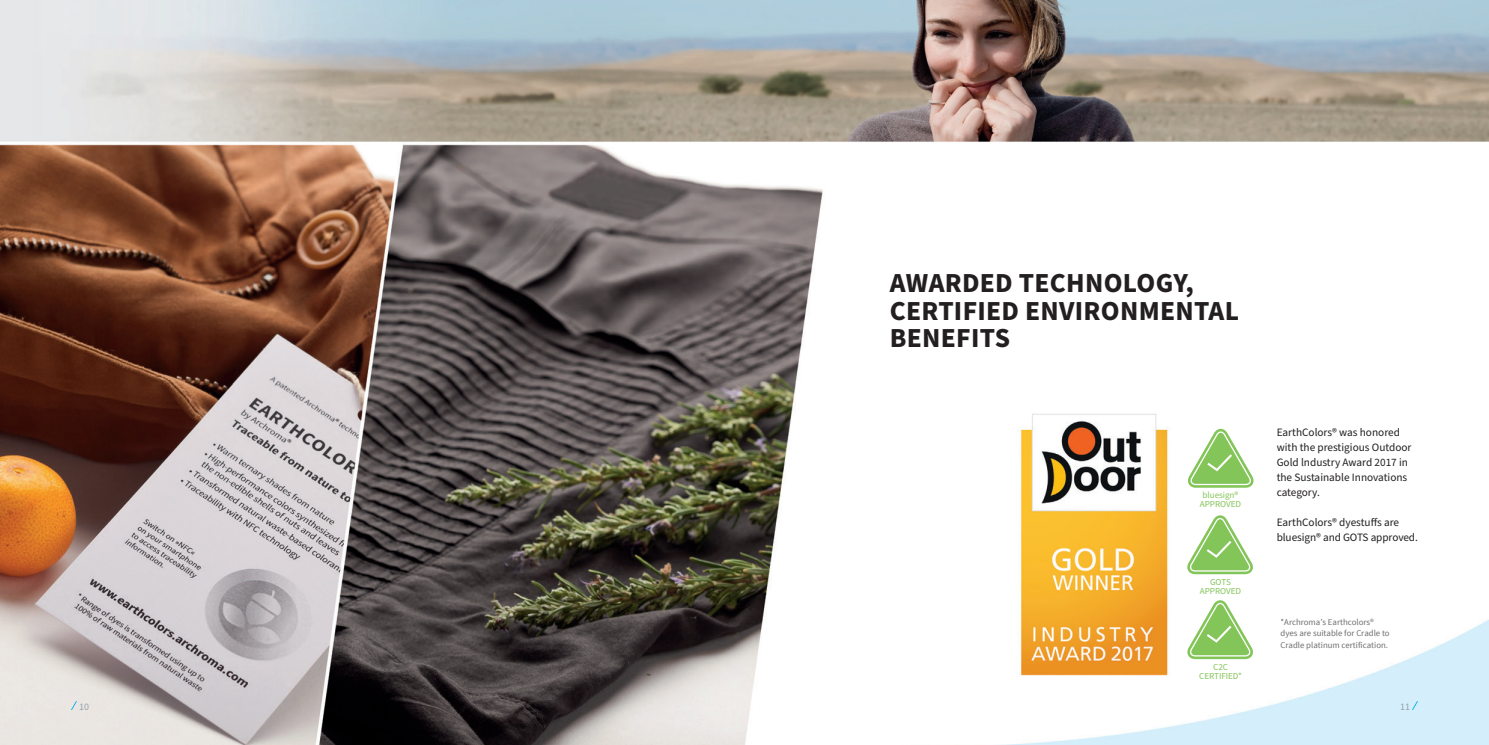
<style>
.page{position:relative;width:1489px;height:745px;background:#fff}
.page>*{position:absolute;margin:0;border:0;box-sizing:border-box;transform-origin:0 0}
.t1{font:700 27.5px/27.5px "Source Sans Pro";letter-spacing:.01em;color:#231f20}
.t2{font:11.25px/15px "Source Sans Pro";color:#231f20}
.t3{font:10px "Source Sans Pro";color:#94a2aa}
.t4{font:9.12px/9.1px "Source Sans Pro";letter-spacing:-.01em;color:#83c558;text-align:center}
.t5{font:8.75px/11.2px "Source Sans Pro";color:#6c6d70}
</style>
<div class="page">
<img style="left:0;top:0;width:1488px;height:744px">
<svg style="left:71px;top:700px;width:6px;height:9px"></svg>
<svg style="left:1411px;top:700px;width:6px;height:9px"></svg>
<div style="left:1176px;top:410px;width:91px;height:289px;background:#fff"></div>
<svg style="left:1188px;top:428px;width:65px;height:59px"></svg>
<svg style="left:1187px;top:515px;width:66px;height:59px"></svg>
<svg style="left:1187px;top:600px;width:66px;height:58px"></svg>
<h1 class="t1" style="left:889px;top:270px;width:351px">AWARDED TECHNOLOGY,<br>CERTIFIED ENVIRONMENTAL<br>BENEFITS</h1>
<p class="t4" style="left:1199px;top:490px;width:43px;text-align:left">bluesign®<br>APPROVED</p>
<p class="t4" style="left:1199px;top:577px;width:43px">GOTS<br>APPROVED</p>
<p class="t4" style="left:1199px;top:662px;width:44px">C2C<br>CERTIFIED*</p>
<p class="t2" style="left:1276px;top:425px;width:136px">EarthColors® was honored with the prestigious Outdoor<br>Gold lndustry Award 2017 in the Sustainable Innovations category.</p>
<p class="t2" style="left:1276px;top:515px;width:143px">EarthColors® dyestuffs are bluesign® and GOTS approved.</p>
<p class="t5" style="left:1280px;top:616px;width:111px">*Archroma’s Earthcolors® dyes are suitable for Cradle to<br>Cradle platinum certification.</p>
<p class="t3" style="left:79px;top:699px;width:12px">10</p>
<p class="t3" style="left:1399px;top:699px;width:12px">11</p>
</div>
